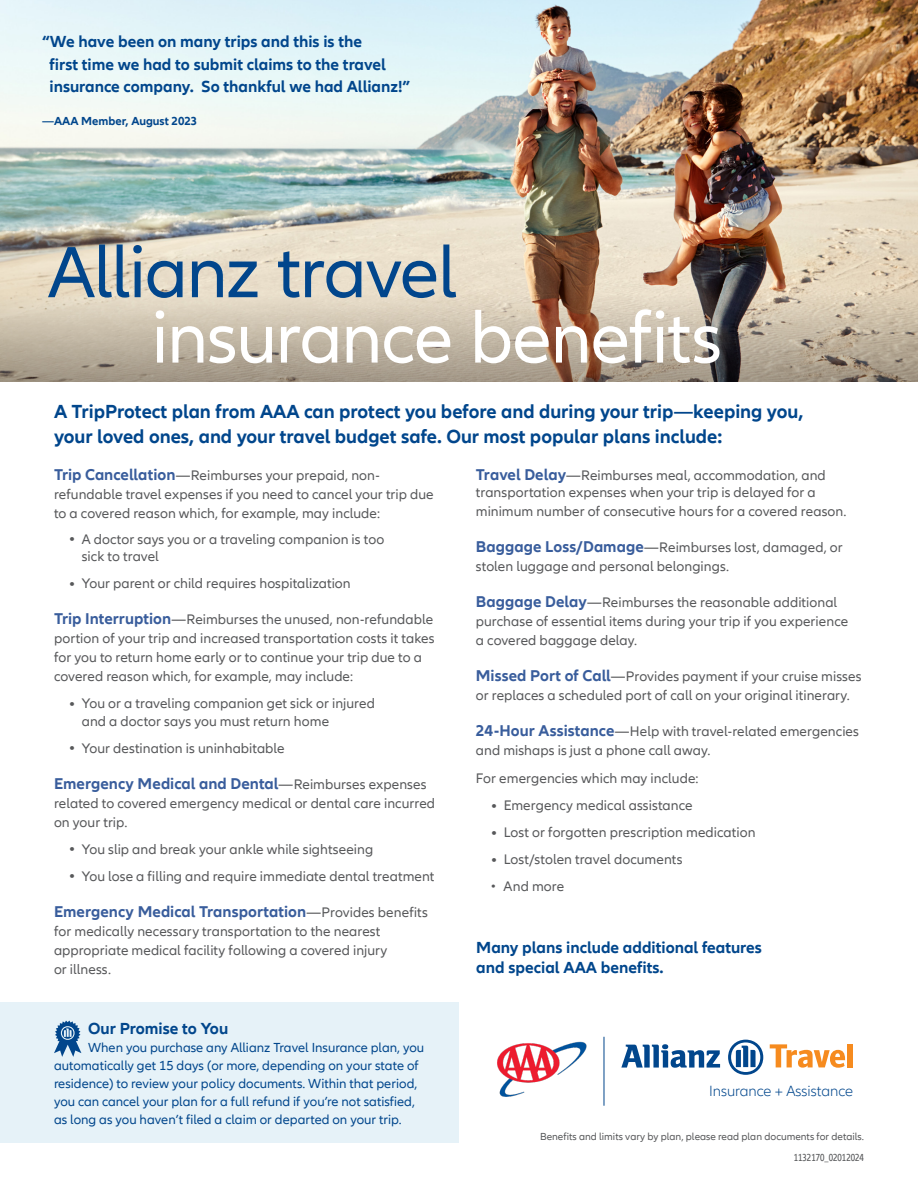
<style>
.page{position:relative;width:918px;height:1188px;background:#fff}
.page>*{position:absolute;margin:0;border:0;box-sizing:border-box;transform-origin:0 0}
.t1{font:75.15px "Allianz Neo";letter-spacing:-.015em;color:#fff}
.t2{font:75.15px "Allianz Neo";letter-spacing:-.02em;color:#01468c}
.t3{font:700 19.5px/25.5px "Allianz Neo";color:#01468c}
.t4{font:700 16.5px/22.5px "Allianz Neo";color:#01468c}
.t5{font:700 16.05px "Allianz Neo";letter-spacing:.005em;color:#395d9c}
.t6{font:300 15.3px "Allianz Neo";color:#01468c}
.t7{font:14.25px/19px "Allianz Neo";letter-spacing:.005em;color:#57585a}
.t8{font:13.5px/18px "Allianz Neo";color:#01468c}
.t9{font:700 12px "Allianz Neo";color:#01468c}
.t10{font:10.5px "Allianz Neo";color:#57585a}
.t11{font:condensed 10.5px "Allianz Neo";color:#57585a}
.s1{font-weight:700;font-size:16.05px;color:#395d9c}
.s2{font-weight:600;font-size:14.7px}
.s3{font-size:17.55px}
.s4{font-weight:600;font-size:14.7px;color:#57585a}
.s5{font-weight:400;font-size:14.25px;color:#57585a}
</style>
<div class="page">
<img style="left:0;top:0;width:918px;height:279px">
<svg style="left:0;top:279px;width:918px;height:102px"></svg>
<svg style="left:621px;top:1044px;width:99px;height:24px"></svg>
<svg style="left:728px;top:1040px;width:35px;height:35px"></svg>
<svg style="left:770px;top:1044px;width:75px;height:24px"></svg>
<div style="left:848px;top:1044px;width:5px;height:23px;background:#f68b1f"></div>
<img style="left:497px;top:1041px;width:90px;height:56px">
<hr style="left:604px;top:1037px;width:1px;height:69px;background:#01468c">
<div style="left:0;top:1002px;width:459px;height:141px;background:#e6f2f8"></div>
<svg style="left:54px;top:1021px;width:27px;height:36px"></svg>
<p class="t4" style="left:50px;top:31px;width:362px;text-indent:-7px">“We have been on many trips and this is the<br>first time we had to submit claims to the travel insurance company. So thankful we had Allianz!”</p>
<p class="t9" style="left:42px;top:114px;width:157px">—AAA Member, August 2023</p>
<p class="t2" style="left:48px;top:229px;width:411px">Allianz travel</p>
<p class="t1" style="left:152px;top:295px;width:572px">insurance benefits</p>
<p class="t3" style="left:54px;top:399px;width:751px">A TripProtect plan from AAA can protect you before and during your trip—keeping you, your loved ones, and your travel budget safe. Our most popular plans include:</p>
<p class="t7" style="left:54px;top:466px;width:381px"><span class="s1">Trip Cancellation</span><span class="s2">—</span>Reimburses your prepaid, non&shy;refundable travel expenses if you need to cancel your trip due to a covered reason which, for example, may include:</p>
<p class="t7" style="left:82px;top:531px;width:304px;line-height:17.5px;text-indent:-13px"><span class="s3">•</span> A doctor says you or a traveling companion is too sick to travel</p>
<p class="t7" style="left:69px;top:575px;width:284px"><span class="s3">•</span> Your parent or child requires hospitalization</p>
<p class="t7" style="left:54px;top:610px;width:382px"><span class="s1">Trip Interruption</span><span class="s2">—</span>Reimburses the unused, non-refundable portion of your trip and increased transportation costs it takes for you to return home early or to continue your trip due to a covered reason which, for example, may include:</p>
<p class="t7" style="left:82px;top:695px;width:295px;line-height:17.5px;text-indent:-13px"><span class="s3">•</span> You or a traveling companion get sick or injured and a doctor says you must return home</p>
<p class="t7" style="left:69px;top:739px;width:218px"><span class="s3">•</span> Your destination is uninhabitable</p>
<p class="t5" style="left:54px;top:774px;width:374px">Emergency Medical and Dental<span class="s4">—</span><span class="s5">Reimburses expenses</span></p>
<p class="t7" style="left:54px;top:794px;width:383px">related to covered emergency medical or dental care incurred on your trip.</p>
<p class="t7" style="left:69px;top:840px;width:306px"><span class="s3">•</span> You slip and break your ankle while sightseeing</p>
<p class="t7" style="left:69px;top:867px;width:367px"><span class="s3">•</span> You lose a filling and require immediate dental treatment</p>
<p class="t5" style="left:54px;top:902px;width:375px">Emergency Medical Transportation<span class="s4">—</span><span class="s5">Provides benefits</span></p>
<p class="t7" style="left:54px;top:922px;width:335px">for medically necessary transportation to the nearest appropriate medical facility following a covered injury or illness.</p>
<p class="t4" style="left:88px;top:1018px;width:141px">Our Promise to You</p>
<p class="t8" style="left:54px;top:1039px;width:372px;text-indent:34px">When you purchase any Allianz Travel Insurance plan, you automatically get 15 days (or more, depending on your state of residence) to review your policy documents. Within that period, you can cancel your plan for a full refund if you’re not satisfied, as long as you haven’t filed a claim or departed on your trip.</p>
<p class="t7" style="left:476px;top:467px;width:351px;line-height:17.1px"><span class="s1">Travel Delay</span><span class="s2">—</span>Reimburses meal, accommodation, and transportation expenses when your trip is delayed for a</p>
<p class="t7" style="left:476px;top:502px;width:372px">minimum number of consecutive hours for a covered reason.</p>
<p class="t7" style="left:476px;top:538px;width:368px"><span class="s1">Baggage Loss/Damage</span><span class="s2">—</span>Reimburses lost, damaged, or stolen luggage and personal belongings.</p>
<p class="t7" style="left:476px;top:593px;width:374px"><span class="s1">Baggage Delay</span><span class="s2">—</span>Reimburses the reasonable additional purchase of essential items during your trip if you experience a covered baggage delay.</p>
<p class="t7" style="left:476px;top:667px;width:387px"><span class="s1">Missed Port of Call</span><span class="s2">—</span>Provides payment if your cruise misses or replaces a scheduled port of call on your original itinerary.</p>
<p class="t7" style="left:476px;top:722px;width:385px"><span class="s1">24-Hour Assistance</span><span class="s2">—</span>Help with travel-related emergencies and mishaps is just a phone call away.</p>
<p class="t7" style="left:476px;top:769px;width:224px">For emergencies which may include:</p>
<p class="t7" style="left:491px;top:796px;width:204px"><span class="s3">•</span> Emergency medical assistance</p>
<p class="t7" style="left:491px;top:823px;width:267px"><span class="s3">•</span> Lost or forgotten prescription medication</p>
<p class="t7" style="left:491px;top:850px;width:194px"><span class="s3">•</span> Lost/stolen travel documents</p>
<p class="t7" style="left:490px;top:877px;width:75px">• And more</p>
<p class="t4" style="left:476px;top:938px;width:287px;line-height:19.8px">Many plans include additional features and special AAA benefits.</p>
<p class="t6" style="left:709px;top:1082px;width:146px">Insurance + Assistance</p>
<p class="t10" style="left:540px;top:1131px;width:325px">Benefits and limits vary by plan, please read plan documents for details.</p>
<p class="t11" style="left:794px;top:1152px;width:72px">1132170_02012024</p>
</div>
